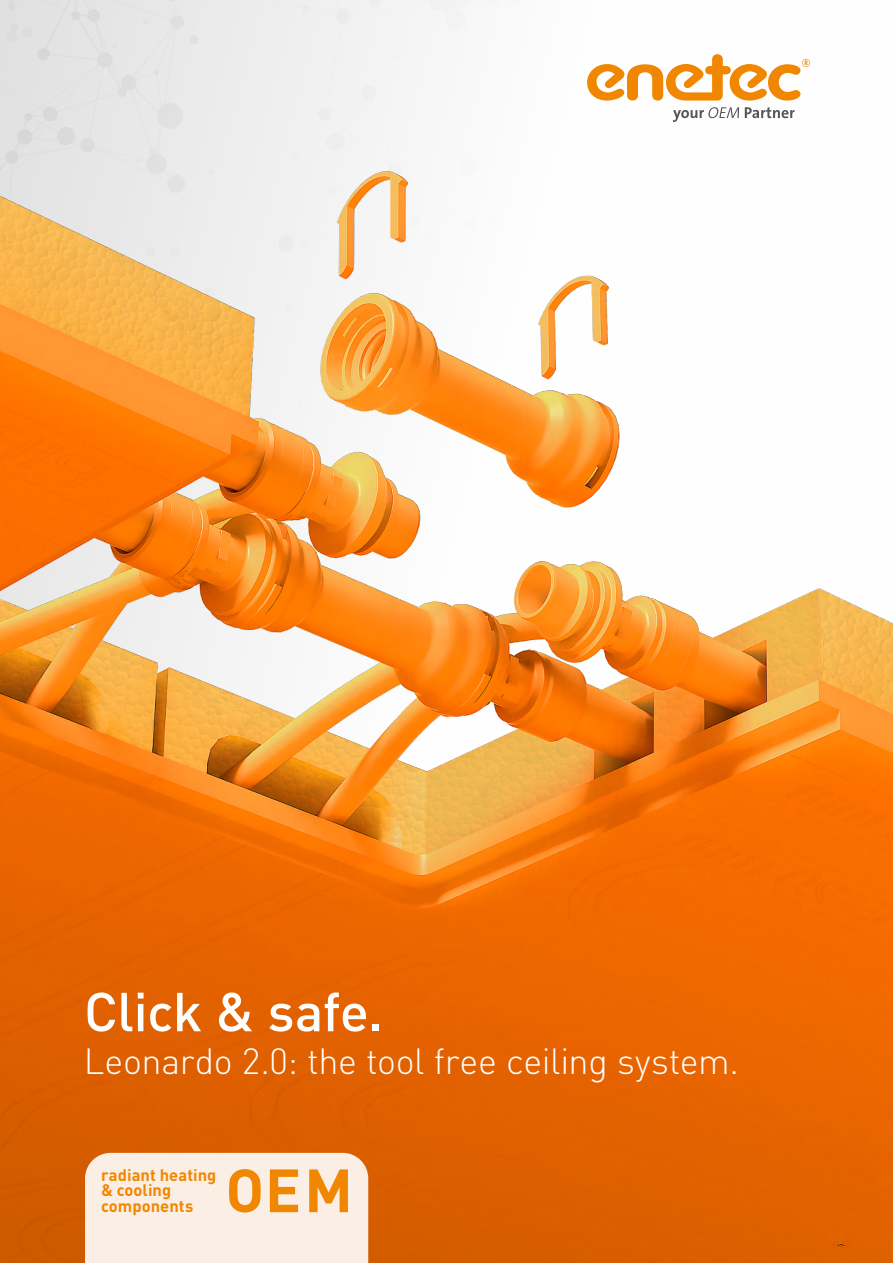
<style>
.page{position:relative;width:893px;height:1263px;background:#fff}
.page>*{position:absolute;margin:0;border:0;box-sizing:border-box;transform-origin:0 0}
.t1{font:700 60px "DIN Pro";color:#f18700}
.t2{font:500 54px "DIN Pro";letter-spacing:-.01em;color:#fff}
.t3{font:300 36px "DIN Pro";letter-spacing:-.01em;color:#fff}
.t4{font:700 16.5px/15.3px "DIN Pro";letter-spacing:.005em;color:#f18700}
</style>
<div class="page">
<div style="left:170px;top:15px;width:14px;height:14px;background:#e0e0e0;border-radius:50%"></div>
<div style="left:0;top:0;width:180px;height:81px;background:#e4e4e4"></div>
<div style="left:8px;top:4px;width:7px;height:7px;background:#dadada;border-radius:50%"></div>
<img style="left:0;top:81px;width:893px;height:1182px">
<div style="left:85px;top:1153px;width:283px;height:110px;background:#faeee5"></div>
<svg style="left:186px;top:0;width:624px;height:245px"></svg>
<h2 class="t2" style="left:84px;top:968px;width:301px">Click &amp; safe.</h2>
<p class="t3" style="left:84px;top:1034px;width:657px">Leonardo 2.0: the tool free ceiling system.</p>
<p class="t4" style="left:101px;top:1165px;width:117px">radiant heating &amp; cooling components</p>
<h1 class="t1" style="left:226px;top:1140px;width:129px">OEM</h1>
</div>
